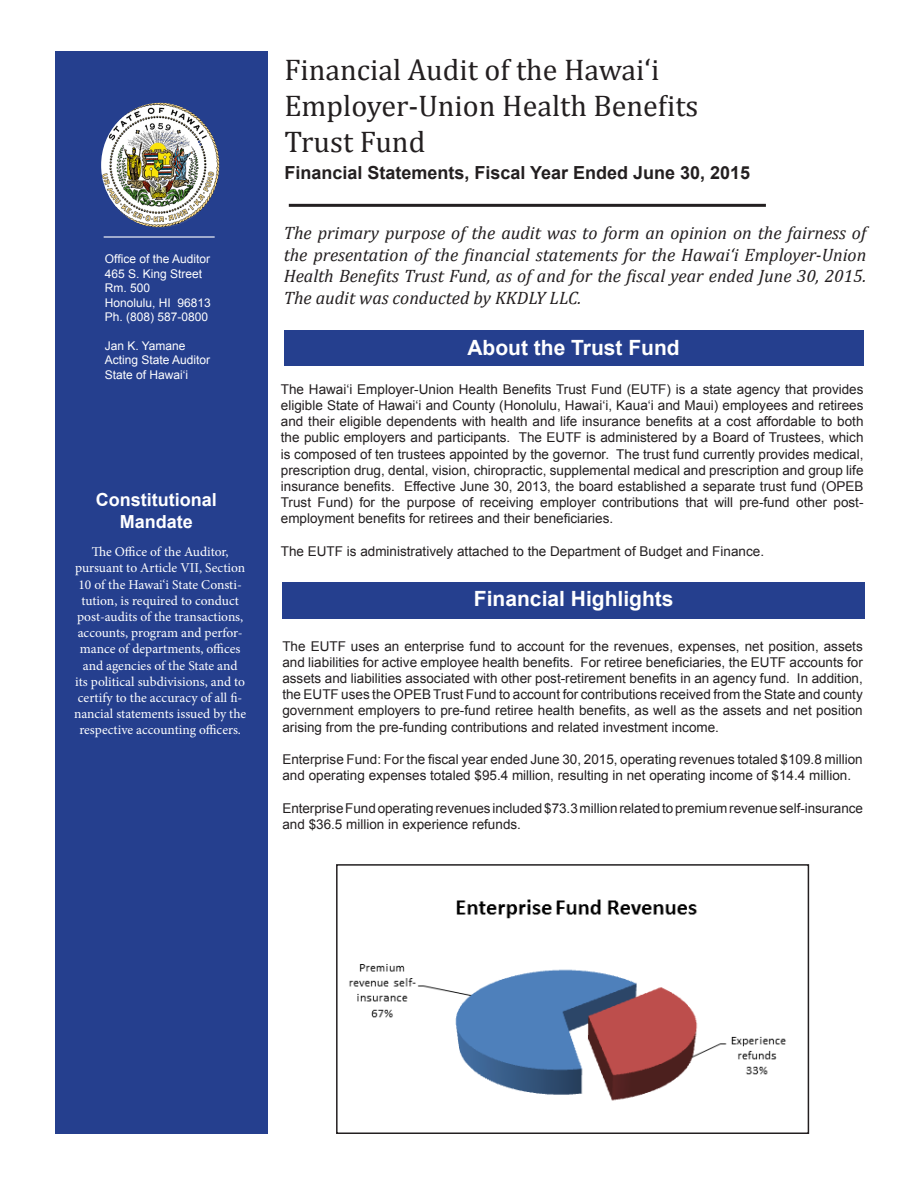
<style>
.page{position:relative;width:918px;height:1188px;background:#fff}
.page>*{position:absolute;margin:0;border:0;box-sizing:border-box;transform-origin:0 0}
.SS_Report_Title{font:30px/36px "Cambria";color:#231f20}
.t1{font:700 21px "Arial";color:#fff}
.t2{font:italic 18px/21.6px "Cambria";color:#231f20;text-align:justify}
.SS_Report_No{font:700 18px "Arial";color:#231f20}
.t3{font:700 18px/21.6px "Arial";color:#fff;text-align:center}
.SS_Subheading{font:13.5px/16.2px "Arial";color:#231f20;text-align:justify}
.t4{font:13.5px/16.2px "Minion Pro";color:#fff;text-align:center}
.t5{font:12px "Arial";color:#fff}
</style>
<div class="page">
<div style="left:55px;top:51px;width:212px;height:1083px;background:#253f8e"></div>
<div style="left:284px;top:330px;width:580px;height:36px;background:#253f8e"></div>
<img style="left:101px;top:103px;width:118px;height:124px">
<div style="left:282px;top:582px;width:583px;height:37px;background:#253f8e"></div>
<hr style="left:104px;top:236px;width:111px;height:2px;background:#fff">
<hr style="left:289px;top:204px;width:477px;height:3px;background:#231f20">
<img style="left:349px;top:899px;width:437px;height:202px">
<div style="left:336px;top:864px;width:473px;height:270px;border:2px solid #231f20"></div>
<p class="t5" style="left:105px;top:251px;width:107px">Office of the Auditor</p>
<p class="t5" style="left:105px;top:266px;width:99px">465 S. King Street</p>
<p class="t5" style="left:105px;top:280px;width:47px">Rm. 500</p>
<p class="t5" style="left:105px;top:294px;width:108px">Honolulu, HI 96813</p>
<p class="t5" style="left:105px;top:309px;width:105px">Ph. (808) 587-0800</p>
<p class="t5" style="left:105px;top:338px;width:82px">Jan K. Yamane</p>
<p class="t5" style="left:105px;top:352px;width:107px">Acting State Auditor</p>
<p class="t5" style="left:105px;top:366px;width:85px">State of Hawai‘i</p>
<p class="t3" style="left:96px;top:490px;width:122px">Constitutional<br>Mandate</p>
<p class="t4" style="left:74px;top:544px;width:174px">The Office of the Auditor, pursuant to Article VII, Section<br>10 of the Hawai‘i State Consti&shy;tution, is required to conduct post-audits of the transactions, accounts, program and perfor&shy;mance of departments, offices and agencies of the State and<br>its political subdivisions, and to certify to the accuracy of all fi&shy;nancial statements issued by the respective accounting officers.</p>
<p class="SS_Report_Title" style="left:284px;top:51px;width:415px">Financial Audit of the Hawai‘i<br>Employer-Union Health Benefits<br>Trust Fund</p>
<p class="SS_Report_No" style="left:284px;top:161px;width:467px">Financial Statements, Fiscal Year Ended June 30, 2015</p>
<p class="t2" style="left:284px;top:221px;width:584px">The primary purpose of the audit was to form an opinion on the fairness of the presentation of the financial statements for the Hawai‘i Employer-Union Health Benefits Trust Fund, as of and for the fiscal year ended June 30, 2015.<br>The audit was conducted by KKDLY LLC.</p>
<p class="t1" style="left:467px;top:333px;width:214px">About the Trust Fund</p>
<p class="SS_Subheading" style="left:281px;top:381px;width:584px">The Hawai‘i Employer-Union Health Benefits Trust Fund (EUTF) is a state agency that provides eligible State of Hawai‘i and County (Honolulu, Hawai‘i, Kaua‘i and Maui) employees and retirees and their eligible dependents with health and life insurance benefits at a cost affordable to both the public employers and participants. The EUTF is administered by a Board of Trustees, which is composed of ten trustees appointed by the governor. The trust fund currently provides medical, prescription drug, dental, vision, chiropractic, supplemental medical and prescription and group life insurance benefits. Effective June 30, 2013, the board established a separate trust fund (OPEB Trust Fund) for the purpose of receiving employer contributions that will pre-fund other post&shy;employment benefits for retirees and their beneficiaries.</p>
<p class="SS_Subheading" style="left:281px;top:543px;width:485px">The EUTF is administratively attached to the Department of Budget and Finance.</p>
<p class="t1" style="left:474px;top:585px;width:201px">Financial Highlights</p>
<p class="SS_Subheading" style="left:282px;top:638px;width:582px">The EUTF uses an enterprise fund to account for the revenues, expenses, net position, assets and liabilities for active employee health benefits. For retiree beneficiaries, the EUTF accounts for assets and liabilities associated with other post-retirement benefits in an agency fund. In addition, the EUTF uses the OPEB Trust Fund to account for contributions received from the State and county government employers to pre-fund retiree health benefits, as well as the assets and net position arising from the pre-funding contributions and related investment income.</p>
<p class="SS_Subheading" style="left:282px;top:751px;width:582px">Enterprise Fund: For the fiscal year ended June 30, 2015, operating revenues totaled $109.8 million and operating expenses totaled $95.4 million, resulting in net operating income of $14.4 million.</p>
<p class="SS_Subheading" style="left:282px;top:800px;width:582px">Enterprise Fund operating revenues included $73.3 million related to premium revenue self-insurance and $36.5 million in experience refunds.</p>
</div>
